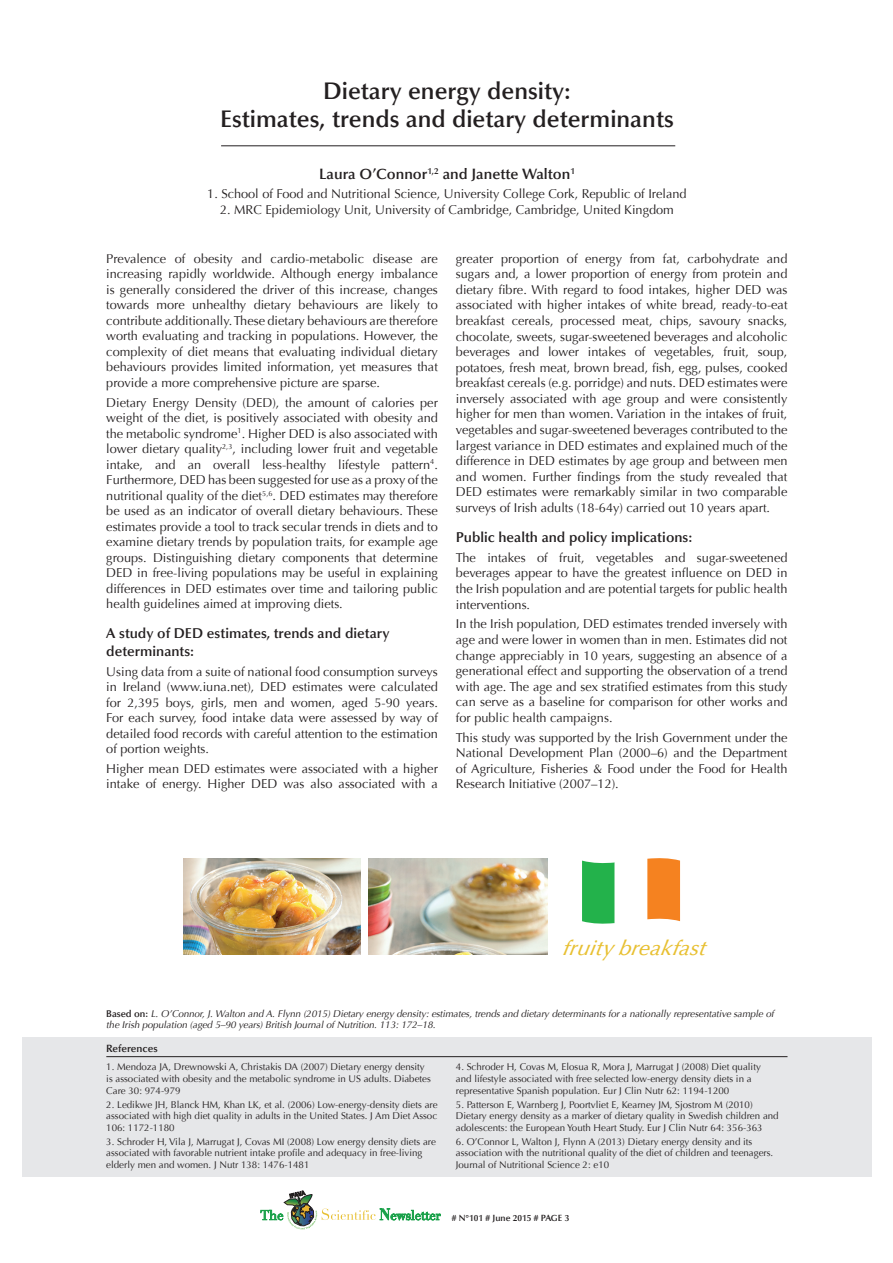
<style>
.page{position:relative;width:893px;height:1263px;background:#fff}
.page>*{position:absolute;margin:0;border:0;box-sizing:border-box;transform-origin:0 0}
.t1{font:600 24px/28.8px "Optima";color:#231f20;text-align:center}
.t2{font:italic 500 21px "Optima LT Std";color:#e8c032}
.t3{font:600 15px "Optima LT Std";color:#231f20}
.t4{font:600 14.25px/17.2px "Optima LT Std";color:#231f20}
.t5{font:12.75px/15.6px "Optima LT Std";color:#231f20;text-align:justify}
.t6{font:600 10.5px "Optima LT Std";color:#231f20}
.t7{font:9.75px/11.7px "Optima LT Std";color:#231f20}
.t8{font:italic 9.75px/11.7px "Optima LT Std";color:#231f20}
.t9{font:600 9px "Optima LT Std";color:#231f20}
.s1{font-weight:600;font-style:normal}
</style>
<div class="page">
<svg style="left:261px;top:1191px;width:180px;height:38px"></svg>
<div style="left:22px;top:1037px;width:850px;height:140px;background:#e6e7e9"></div>
<hr style="left:106px;top:1056px;width:681px;height:1px;background:#231f20">
<hr style="left:221px;top:145px;width:454px;height:1px;background:#231f20">
<img style="left:183px;top:858px;width:178px;height:96px">
<img style="left:368px;top:858px;width:180px;height:96px">
<svg style="left:582px;top:858px;width:98px;height:66px"></svg>
<h1 class="t1" style="left:220px;top:76px;width:455px">Dietary energy density:<br>Estimates, trends and dietary determinants</h1>
<p class="t3" style="left:319px;top:165px;width:257px">Laura O’Connor<sup>1,2</sup> and Janette Walton<sup>1</sup></p>
<p class="t5" style="left:207px;top:186px;width:481px">1. School of Food and Nutritional Science, University College Cork, Republic of Ireland</p>
<p class="t5" style="left:220px;top:202px;width:455px">2. MRC Epidemiology Unit, University of Cambridge, Cambridge, United Kingdom</p>
<p class="t5" style="left:106px;top:251px;width:333px">Prevalence of obesity and cardio-metabolic disease are increasing rapidly worldwide. Although energy imbalance is generally considered the driver of this increase, changes towards more unhealthy dietary behaviours are likely to contribute additionally. These dietary behaviours are therefore worth evaluating and tracking in populations. However, the complexity of diet means that evaluating individual dietary behaviours provides limited information, yet measures that provide a more comprehensive picture are sparse.</p>
<p class="t5" style="left:106px;top:395px;width:333px">Dietary Energy Density (DED), the amount of calories per weight of the diet, is positively associated with obesity and the metabolic syndrome<sup>1</sup>. Higher DED is also associated with lower dietary quality<sup>2,3</sup>, including lower fruit and vegetable intake, and an overall less-healthy lifestyle pattern<sup>4</sup>.<br>Furthermore, DED has been suggested for use as a proxy of the nutritional quality of the diet<sup>5,6</sup>. DED estimates may therefore be used as an indicator of overall dietary behaviours. These estimates provide a tool to track secular trends in diets and to examine dietary trends by population traits, for example age groups. Distinguishing dietary components that determine DED in free-living populations may be useful in explaining differences in DED estimates over time and tailoring public health guidelines aimed at improving diets.</p>
<p class="t4" style="left:106px;top:625px;width:285px">A study of DED estimates, trends and dietary determinants:</p>
<p class="t5" style="left:106px;top:664px;width:333px">Using data from a suite of national food consumption surveys in Ireland (www.iuna.net), DED estimates were calculated for 2,395 boys, girls, men and women, aged 5-90 years.<br>For each survey, food intake data were assessed by way of detailed food records with careful attention to the estimation of portion weights.</p>
<p class="t5" style="left:106px;top:761px;width:333px">Higher mean DED estimates were associated with a higher intake of energy. Higher DED was also associated with a</p>
<p class="t5" style="left:456px;top:251px;width:333px">greater proportion of energy from fat, carbohydrate and sugars and, a lower proportion of energy from protein and dietary fibre. With regard to food intakes, higher DED was associated with higher intakes of white bread, ready-to-eat breakfast cereals, processed meat, chips, savoury snacks, chocolate, sweets, sugar-sweetened beverages and alcoholic beverages and lower intakes of vegetables, fruit, soup, potatoes, fresh meat, brown bread, fish, egg, pulses, cooked breakfast cereals (e.g. porridge) and nuts. DED estimates were inversely associated with age group and were consistently higher for men than women. Variation in the intakes of fruit, vegetables and sugar-sweetened beverages contributed to the largest variance in DED estimates and explained much of the difference in DED estimates by age group and between men and women. Further findings from the study revealed that DED estimates were remarkably similar in two comparable surveys of Irish adults (18-64y) carried out 10 years apart.</p>
<p class="t4" style="left:456px;top:529px;width:238px">Public health and policy implications:</p>
<p class="t5" style="left:456px;top:550px;width:333px">The intakes of fruit, vegetables and sugar-sweetened beverages appear to have the greatest influence on DED in the Irish population and are potential targets for public health interventions.</p>
<p class="t5" style="left:456px;top:616px;width:333px">In the Irish population, DED estimates trended inversely with age and were lower in women than in men. Estimates did not change appreciably in 10 years, suggesting an absence of a generational effect and supporting the observation of a trend with age. The age and sex stratified estimates from this study can serve as a baseline for comparison for other works and for public health campaigns.</p>
<p class="t5" style="left:456px;top:730px;width:333px">This study was supported by the Irish Government under the National Development Plan (2000–6) and the Department of Agriculture, Fisheries &amp; Food under the Food for Health Research Initiative (2007–12).</p>
<h2 class="t2" style="left:562px;top:936px;width:149px">fruity breakfast</h2>
<p class="t8" style="left:106px;top:1007px;width:669px"><span class="s1">B a s e d o n :</span> L.O’Connor,J .Walton and A.Flynn (2015)Dietary energy density:estimates,trendsand dietary determinantsfora nationally representative sample of the Irish population (aged 5–90 years)British Journalof Nutrition.113:172–18.</p>
<p class="t6" style="left:106px;top:1043px;width:53px">References</p>
<p class="t7" style="left:106px;top:1061px;width:326px">1. Mendoza JA, Drewnowski A, Christakis DA (2007) Dietary energy density is associated with obesity and the metabolic syndrome in US adults. Diabetes<br>Care 30: 974-979</p>
<p class="t7" style="left:106px;top:1098px;width:333px;text-align:justify">2. Ledikwe JH, Blanck HM, Khan LK, et al. (2006) Low-energy-density diets are associated with high diet quality in adults in the United States. J Am Diet Assoc 106: 1172-1180</p>
<p class="t7" style="left:106px;top:1136px;width:331px">3. Schroder H, Vila J, Marrugat J, Covas MI (2008) Low energy density diets are associated with favorable nutrient intake profile and adequacy in free-living elderly men and women. J Nutr 138: 1476-1481</p>
<p class="t7" style="left:456px;top:1061px;width:306px">4. Schroder H, Covas M, Elosua R, Mora J, Marrugat J (2008) Diet quality and lifestyle associated with free selected low-energy density diets in a representative Spanish population. Eur J Clin Nutr 62: 1194-1200</p>
<p class="t7" style="left:456px;top:1098px;width:324px">5. Patterson E, Warnberg J, Poortvliet E, Kearney JM, Sjostrom M (2010)<br>Dietary energy density as a marker of dietary quality in Swedish children and adolescents: the European Youth Heart Study. Eur J Clin Nutr 64: 356-363</p>
<p class="t7" style="left:456px;top:1136px;width:319px">6. O’Connor L, Walton J, Flynn A (2013) Dietary energy density and its association with the nutritional quality of the diet of children and teenagers.<br>Journal of Nutritional Science 2: e10</p>
<p class="t9" style="left:452px;top:1212px;width:119px"># N°101 # June 2015 # PAGE 3</p>
</div>
